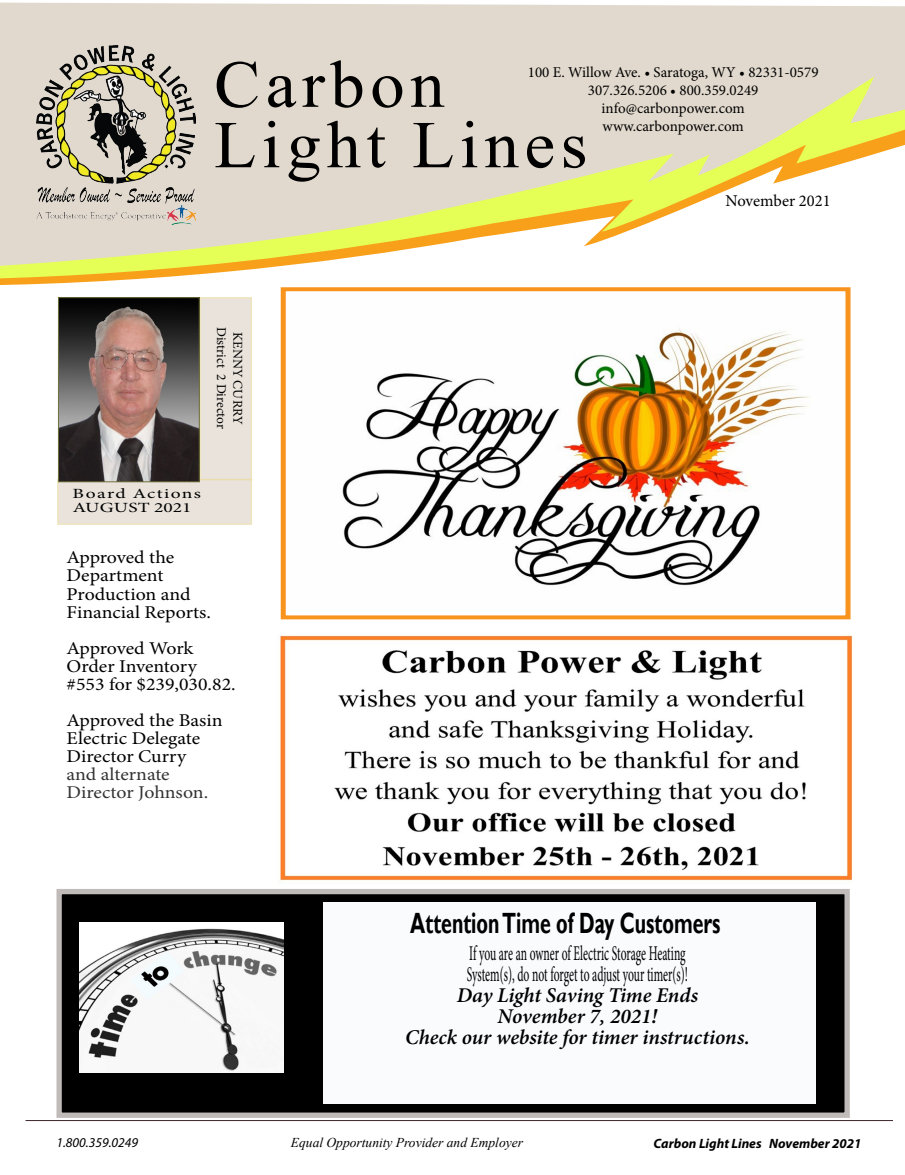
<style>
.page{position:relative;width:905px;height:1175px;background:#fff}
.page>*{position:absolute;margin:0;border:0;box-sizing:border-box;transform-origin:0 0}
.t1{font:66.9px "Times New Roman";letter-spacing:.08em;color:#000}
.t2{font:700 29.25px "Gill Sans";color:#000;scale:.67 1}
.t3{font:21px/21px "Minion Pro";letter-spacing:-.005em;color:#000;text-align:center;scale:.55 1}
.t4{font:18px/18px "Minion Pro";color:#000;scale:1.1 1}
.t5{font:16.5px "Minion Pro";color:#000}
.t6{font:15px "Minion Pro";color:#000}
.t7{font:13.95px "Minion Pro";letter-spacing:.05em;color:#000;scale:1.39 1}
.t8{font:13.95px "Minion Pro";color:#000;scale:1.39 1}
.t9{font:italic 13.5px "Times New Roman";color:#000}
.t10{font:italic 700 13.5px "Myriad Pro";color:#000}
.t11{font:italic 13.5px "Myriad Pro";color:#000}
.t12{font:13.35px "Minion Pro";letter-spacing:.005em;color:#000}
.s1{color:#333}
.s2{font-weight:600;font-style:italic}
</style>
<div class="page">
<hr style="left:26px;top:1120px;width:866px;height:1px;background:#3c272a">
<div style="left:200px;top:297px;width:52px;height:183px;background:#e9e3db;border:1px solid #e9dba4"></div>
<div style="left:57px;top:479px;width:195px;height:46px;background:#e9e3db;border:1px solid #e9dba4"></div>
<div style="left:0;top:2px;width:904px;height:75px;background:#e1d9cd"></div>
<img style="left:37px;top:45px;width:158px;height:32px">
<img style="left:60px;top:299px;width:138px;height:181px">
<div style="left:58px;top:297px;width:142px;height:185px;border:1px solid #71713b"></div>
<svg style="left:0;top:77px;width:904px;height:202px;fill:#e1d9cd"></svg>
<img style="left:342px;top:329px;width:468px;height:257px">
<div style="left:281px;top:287px;width:569px;height:332px;border:4px solid #f8931d"></div>
<img style="left:278px;top:635px;width:574px;height:248px">
<div style="left:56px;top:889px;width:793px;height:228px;background:#000;border:5px solid #c0bbb9"></div>
<div style="left:323px;top:902px;width:492px;height:202px;background:#f9fbfc"></div>
<img style="left:80px;top:922px;width:204px;height:150px">
<p class="t1" style="left:214px;top:37px;width:232px">Carbon</p>
<p class="t1" style="left:214px;top:98px;width:375px">Light Lines</p>
<p class="t6" style="left:528px;top:62px;width:292px">100 E. Willow Ave. • Saratoga, WY • 82331-0579</p>
<p class="t6" style="left:588px;top:80px;width:172px">307.326.5206 • 800.359.0249</p>
<p class="t6" style="left:601px;top:98px;width:145px">info@carbonpower.com</p>
<p class="t6" style="left:602px;top:116px;width:143px">www.carbonpower.com</p>
<p class="t12" style="left:230px;top:327px;width:104px;rotate:90deg">District 2 Director</p>
<p class="t12" style="left:246px;top:331px;width:94px;rotate:90deg">KENNY CURRY</p>
<p class="t7" style="left:73px;top:484px;width:94px">Board Actions</p>
<p class="t8" style="left:73px;top:498px;width:87px">AUGUST 2021</p>
<p class="t4" style="left:67px;top:549px;width:133px">Approved the<br>Department<br>Production and<br>Financial Reports.</p>
<p class="t4" style="left:67px;top:639px;width:155px">Approved Work<br>Order Inventory #553 for $239,030.82.</p>
<p class="t4" style="left:67px;top:711px;width:143px">Approved the Basin<br>Electric Delegate<br>Director Curry<br><span class="s1">and alternate<br>Director Johnson.</span></p>
<p class="t5" style="left:725px;top:190px;width:106px">November 2021</p>
<p class="t2" style="left:410px;top:905px;width:464px">Attention Time of Day Customers</p>
<p class="t3" style="left:405px;top:943px;width:628px">If you are an owner of Electric Storage Heating<br>System(s), do not forget to adjust your timer(s)!<br><span class="s2">Day Light Saving Time Ends<br>November 7, 2021!<br>Check our website for timer instructions.</span></p>
<p class="t11" style="left:56px;top:1134px;width:83px">1.800.359.0249</p>
<p class="t9" style="left:291px;top:1132px;width:233px">Equal Opportunity Provider and Employer</p>
<p class="t10" style="left:653px;top:1134px;width:209px">Carbon Light Lines November 2021</p>
</div>
